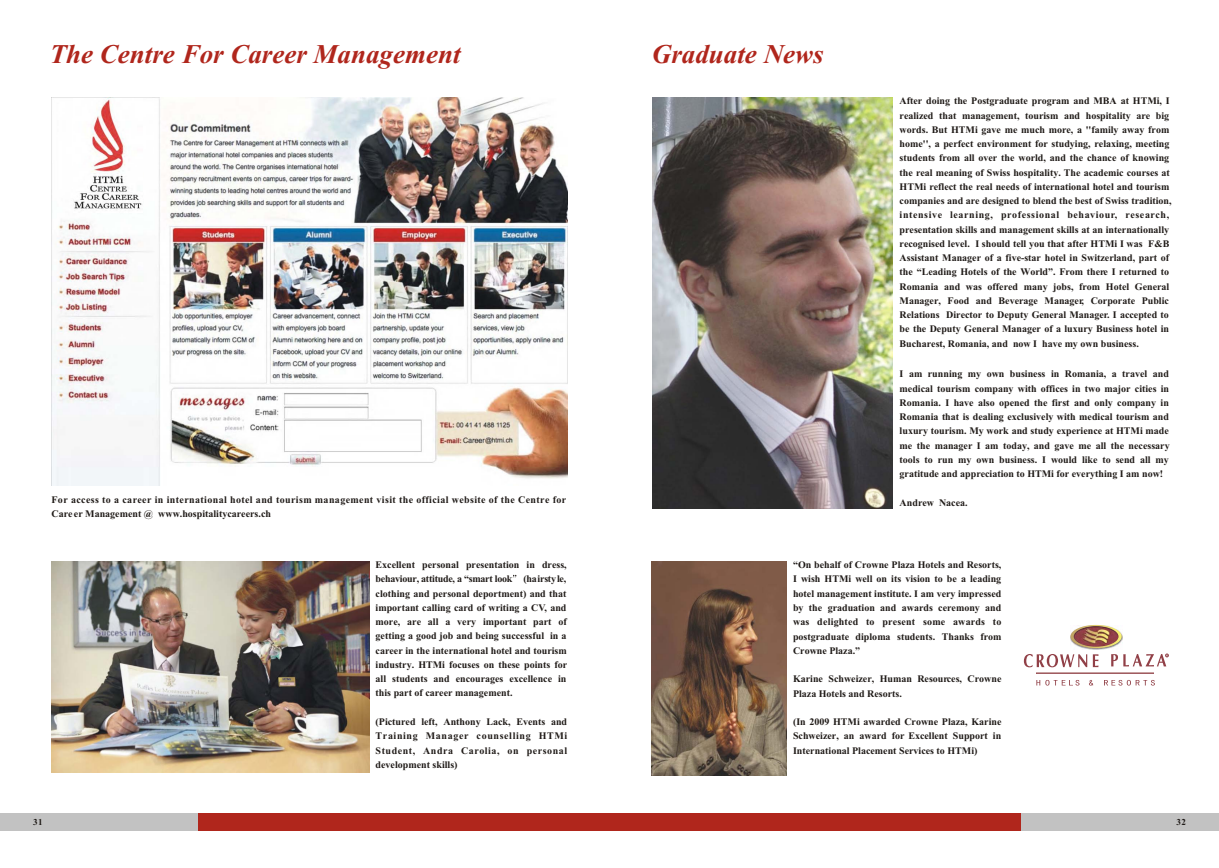
<style>
.page{position:relative;width:1219px;height:868px;background:#fff}
.page>*{position:absolute;margin:0;border:0;box-sizing:border-box;transform-origin:0 0}
.t1{font:italic 700 27px "Times New Roman";color:#b0261c}
.t2{font:700 10px/14.3px "Times New Roman CE";color:#1f1a17;text-align:justify}
.t3{font:700 10px/14.3px "Times New Roman CE";letter-spacing:.04em;color:#1f1a17}
.t4{font:700 9.1px "Times New Roman CE";color:#1f1a17}
</style>
<div class="page">
<div style="left:0;top:813px;width:609px;height:18px;background:#c2c2c2"></div>
<div style="left:198px;top:813px;width:411px;height:18px;background:#b0261c"></div>
<div style="left:609px;top:813px;width:610px;height:18px;background:#c2c2c2"></div>
<div style="left:609px;top:813px;width:411px;height:18px;background:#b0261c"></div>
<img style="left:52px;top:561px;width:317px;height:212px">
<img style="left:652px;top:561px;width:134px;height:214px">
<img style="left:652px;top:98px;width:240px;height:410px">
<svg style="left:1024px;top:654px;width:75px;height:13px"></svg>
<svg style="left:1111px;top:654px;width:58px;height:12px"></svg>
<hr style="left:1036px;top:673px;width:118px;height:1px;background:#c7a1a1">
<hr style="left:1036px;top:672px;width:118px;height:1px;background:#c7a1a1">
<svg style="left:1036px;top:680px;width:119px;height:6px"></svg>
<img style="left:1070px;top:634px;width:40px;height:16px">
<img style="left:1071px;top:625px;width:51px;height:23px">
<img style="left:52px;top:98px;width:516px;height:388px">
<img style="left:74px;top:99px;width:69px;height:114px">
<h1 class="t1" style="left:50px;top:45px;width:412px">The Centre For Career Management</h1>
<p class="t3" style="left:51px;top:494px;width:516px">For access to a career in international hotel and tourism management visit the official website of the Centre for<br>Care er Management @ www.hospitalitycareers.ch</p>
<p class="t2" style="left:376px;top:559px;width:193px">Excellent personal presentation in dress, behaviour, attitude, a “smart look (hairstyle, clothing and personal deportment) and that important calling card of writing a CV, and more, are all a very important part of getting a good job and being successful in a career in the international hotel and tourism industry. HTMi focuses on these points for all students and encourages excellence in this part of career management.</p>
<p class="t2" style="left:376px;top:716px;width:193px">(Pictured left, Anthony Lack, Events and Training Manager counselling HTMi Student, Andra Carolia, on personal development skills)</p>
<h1 class="t1" style="left:652px;top:45px;width:173px">Graduate News</h1>
<p class="t2" style="left:900px;top:95px;width:273px;text-align:left">After doing the Postgraduate program and MBA at HTMi, I realized that management, tourism and hospitality are big words. But HTMi gave me much more, a ''family away from home'', a perfect environment for studying, relaxing, meeting students from all over the world, and the chance of knowing the real meaning of Swiss hospitality. The academic courses at HTMi reflect the real needs of international hotel and tourism companies and are designed to blend the best of Swiss tradition, intensive learning, professional behaviour, research, presentation skills and management skills at an internationally recognised level. I should tell you that after HTMi I was F&amp;B Assistant Manager of a five-star hotel in Switzerland, part of the “Leading Hotels of the World”. From there I returned to Romania and was offered many jobs, from Hotel General Manager, Food and Beverage Manager, Corporate Public Relations Director to Deputy General Manager. I accepted to be the Deputy General Manager of a luxury Business hotel in Bucharest, Romania, and now I have my own business.</p>
<p class="t2" style="left:900px;top:368px;width:272px">I am running my own business in Romania, a travel and medical tourism company with offices in two major cities in Romania. I have also opened the first and only company in Romania that is dealing exclusively with medical tourism and luxury tourism. My work and study experience at HTMi made me the manager I am today, and gave me all the necessary tools to run my own business. I would like to send all my gratitude and appreciation to HTMi for everything I am now!</p>
<p class="t2" style="left:900px;top:496px;width:70px">Andrew Nacea.</p>
<p class="t2" style="left:793px;top:559px;width:210px">“On behalf of Crowne Plaza Hotels and Resorts, I wish HTMi well on its vision to be a leading hotel management institute. I am very impressed by the graduation and awards ceremony and was delighted to present some awards to postgraduate diploma students. Thanks from Crowne Plaza.”</p>
<p class="t2" style="left:793px;top:673px;width:210px">Karine Schweizer, Human Resources, Crowne<br>Plaza Hotels and Resorts.</p>
<p class="t2" style="left:793px;top:716px;width:210px">(In 2009 HTMi awarded Crowne Plaza, Karine Schweizer, an award for Excellent Support in International Placement Services to HTMi)</p>
<p class="t4" style="left:33px;top:819px;width:11px">31</p>
<p class="t4" style="left:1176px;top:819px;width:11px">32</p>
</div>
